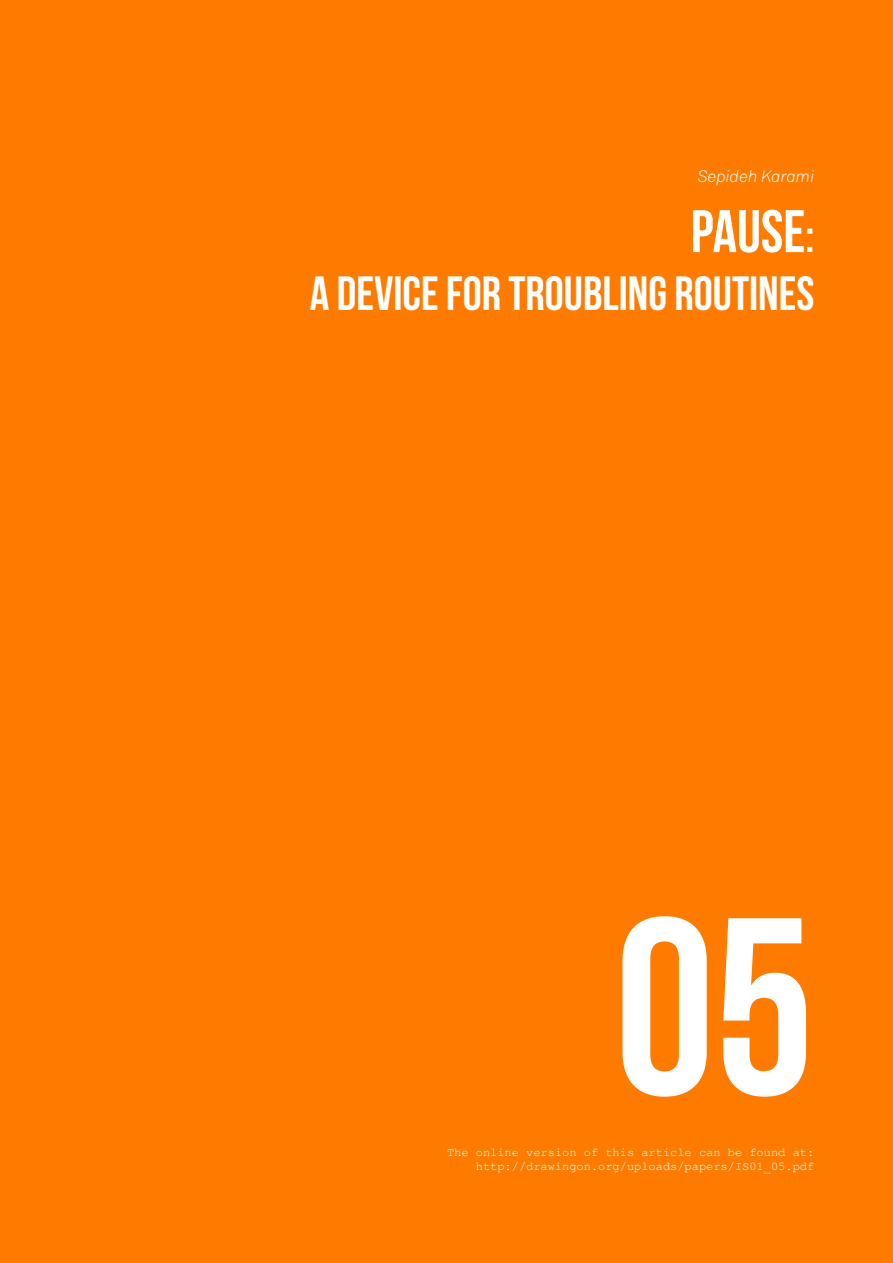
<style>
.page{position:relative;width:893px;height:1263px;background:#ff7b00}
.page>*{position:absolute;margin:0;border:0;box-sizing:border-box;transform-origin:0 0}
.t1{font:252px "Bebas Neue";color:#fff}
.t2{font:60px "Bebas Neue";color:#fff}
.t3{font:48px "Bebas Neue";color:#fff}
.t4{font:italic 16.5px "Akkurat Light Pro";color:#fff}
.t5{font:12px/14.4px "Courier New";color:#fff;text-align:right}
.s1{font-size:48px}
</style>
<div class="page">
<h3 class="t4" style="left:698px;top:167px;width:118px">Sepideh Karami</h3>
<h2 class="t2" style="left:691px;top:198px;width:125px">PAUSE<span class="s1">:</span></h2>
<h3 class="t3" style="left:310px;top:267px;width:506px">A DEVICE FOR TROUBLING ROUTINES</h3>
<h1 class="t1" style="left:615px;top:869px;width:201px">05</h1>
<p class="t5" style="left:447px;top:1144px;width:369px">The online version of this article can be found at: http://drawingon.org/uploads/papers/IS01_05.pdf</p>
</div>
